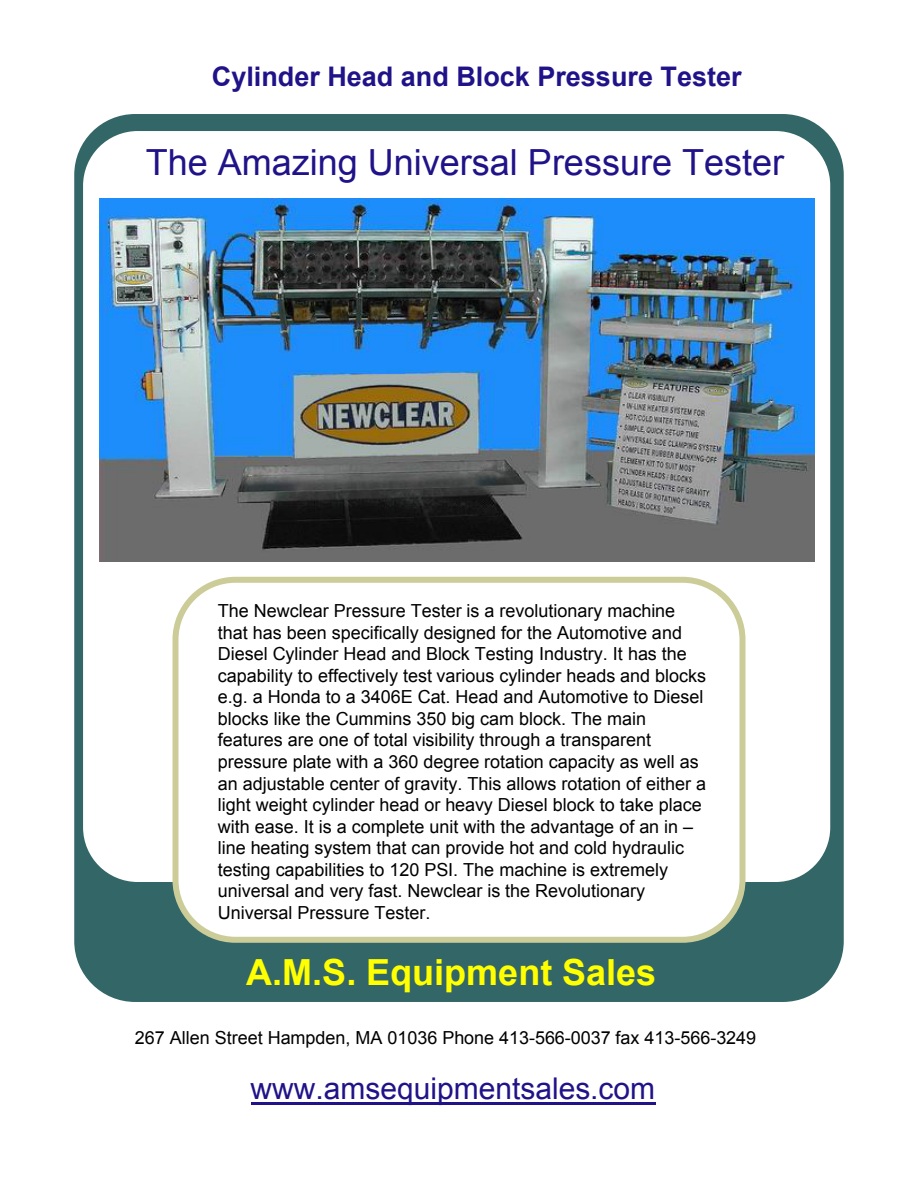
<style>
.page{position:relative;width:918px;height:1188px;background:#fff}
.page>*{position:absolute;margin:0;border:0;box-sizing:border-box;transform-origin:0 0}
.t1{font:36px "Arial";color:#201288}
.t2{font:700 36px "Arial";color:#ff0}
.t3{font:30px "Arial";color:#201288}
.t4{font:700 27px "Arial";color:#201288}
.t5{font:18px/21.6px "Arial";color:#000}
</style>
<div class="page">
<div style="left:74px;top:114px;width:770px;height:888px;background:#366;border-radius:61px"></div>
<div style="left:83px;top:131px;width:747px;height:751px;background:#fff;border-radius:55px"></div>
<div style="left:176px;top:580px;width:567px;height:360px;background:#fff;border-radius:60px"></div>
<div style="left:173px;top:577px;width:573px;height:366px;border:6px solid #cc9;border-radius:60px"></div>
<hr style="left:251px;top:1102px;width:405px;height:2px;background:#201288">
<img style="left:99px;top:198px;width:715px;height:363px">
<h3 class="t4" style="left:212px;top:58px;width:531px">Cylinder Head and Block Pressure Tester</h3>
<h1 class="t1" style="left:146px;top:139px;width:640px">The Amazing Universal Pressure Tester</h1>
<p class="t5" style="left:218px;top:600px;width:490px">The Newclear Pressure Tester is a revolutionary machine that has been specifically designed for the Automotive and Diesel Cylinder Head and Block Testing Industry. It has the capability to effectively test various cylinder heads and blocks e.g. a Honda to a 3406E Cat. Head and Automotive to Diesel blocks like the Cummins 350 big cam block. The main features are one of total visibility through a transparent pressure plate with a 360 degree rotation capacity as well as an adjustable center of gravity. This allows rotation of either a light weight cylinder head or heavy Diesel block to take place with ease. It is a complete unit with the advantage of an in – line heating system that can provide hot and cold hydraulic testing capabilities to 120 PSI. The machine is extremely universal and very fast. Newclear is the Revolutionary Universal Pressure Tester.</p>
<h1 class="t2" style="left:246px;top:949px;width:412px">A.M.S. Equipment Sales</h1>
<p class="t5" style="left:135px;top:1027px;width:623px">267 Allen Street Hampden, MA 01036 Phone 413-566-0037 fax 413-566-3249</p>
<h2 class="t3" style="left:251px;top:1069px;width:406px">www.amsequipmentsales.com</h2>
</div>
